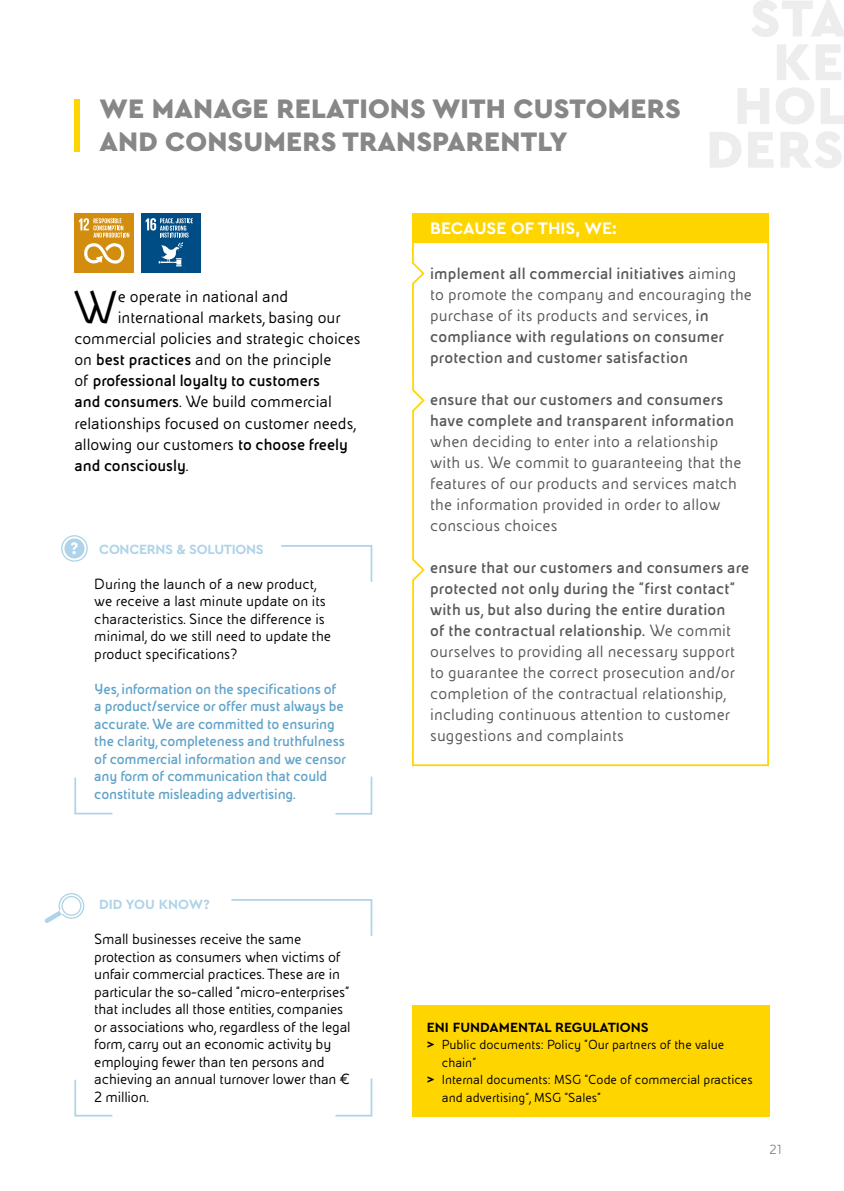
<style>
.page{position:relative;width:844px;height:1191px;background:#fff}
.page>*{position:absolute;margin:0;border:0;box-sizing:border-box;transform-origin:0 0}
.t1{font:49.18px "Eni Exp";color:#000}
.t2{font:900 28px/33.2px "Cera PRO";letter-spacing:.005em;color:#878787}
.t3{font:17.5px/21px "Eni Exp";letter-spacing:.01em;color:#575756}
.t4{font:700 17.5px/21px "Eni Exp";letter-spacing:.01em;color:#575756}
.t5{font:17.5px "Eni Exp";color:#000}
.t6{font:700 17.5px "Eni Exp";color:#000}
.t7{font:700 17.5px "Cera PRO";color:#fff}
.t8{font:15.75px/17.5px "Eni Exp";letter-spacing:-.01em;color:#000}
.t9{font:700 15.75px/17.5px "Eni Exp";letter-spacing:-.01em;color:#61a3c9}
.t10{font:14px "Eni Exp";color:#000}
.t11{font:700 14px "Cera PRO";color:#000}
.t12{font:700 14px "Cera PRO";letter-spacing:-.02em;color:#afd3e8}
.t13{font:700 14px "Cera PRO";color:#afd3e8}
.t14{font:300 14px "Eni Exp";color:#575756}
.s1{font-weight:700}
.s2{font-weight:400}
.s3{font-family:"Cera PRO";font-weight:700}
</style>
<div class="page">
<div style="left:74px;top:99px;width:6px;height:53px;background:#ffd500"></div>
<div style="left:74px;top:213px;width:60px;height:60px;background:#d28d0e"></div>
<svg style="left:79px;top:218px;width:50px;height:46px"></svg>
<div style="left:141px;top:213px;width:59px;height:60px;background:#004c84"></div>
<svg style="left:146px;top:218px;width:47px;height:48px"></svg>
<svg style="left:412px;top:243px;width:356px;height:523px"></svg>
<div style="left:412px;top:214px;width:356px;height:29px;background:#ffd500"></div>
<svg style="left:44px;top:893px;width:40px;height:30px"></svg>
<div style="left:412px;top:1005px;width:357px;height:111px;background:#ffd500"></div>
<svg style="left:231px;top:899px;width:142px;height:37px"></svg>
<svg style="left:335px;top:1078px;width:38px;height:39px"></svg>
<div style="left:64px;top:538px;width:20px;height:20px;background:#afd3e8;border-radius:50%"></div>
<div style="left:61px;top:535px;width:27px;height:27px;border:1px solid #afd3e8;border-radius:50%"></div>
<svg style="left:281px;top:545px;width:92px;height:37px"></svg>
<svg style="left:335px;top:776px;width:38px;height:39px"></svg>
<svg style="left:74px;top:777px;width:39px;height:38px"></svg>
<svg style="left:74px;top:1079px;width:39px;height:38px"></svg>
<h2 class="t2" style="left:99px;top:91px;width:582px">WE MANAGE RELATIONS WITH CUSTOMERS<br>AND CONSUMERS TRANSPARENTLY</h2>
<h1 class="t1" style="left:73px;top:283px;width:46px">W</h1>
<p class="t5" style="left:118px;top:288px;width:172px">e operate in national and</p>
<p class="t5" style="left:118px;top:309px;width:224px">international markets, basing our</p>
<p class="t5" style="left:74px;top:330px;width:288px">commercial policies and strategic choices</p>
<p class="t5" style="left:74px;top:351px;width:258px">on <span class="s1">best practices</span> and on the principle</p>
<p class="t6" style="left:74px;top:372px;width:247px"><span class="s2">of</span> professional loyalty to customers</p>
<p class="t5" style="left:74px;top:393px;width:259px"><span class="s1">and consumers</span>. We build commercial</p>
<p class="t5" style="left:74px;top:414px;width:283px">relationships focused on customer needs,</p>
<p class="t5" style="left:74px;top:435px;width:275px">allowing our customers <span class="s1">to choose freely</span></p>
<p class="t6" style="left:74px;top:456px;width:115px">and consciously<span class="s2">.</span></p>
<p class="t7" style="left:70px;top:536px;width:9px">?</p>
<p class="t12" style="left:99px;top:540px;width:166px">CONCERNS &amp; SOLUTIONS</p>
<p class="t8" style="left:94px;top:575px;width:238px">During the launch of a new product, we receive a last minute update on its characteristics. Since the difference is minimal, do we still need to update the product specifications?</p>
<p class="t9" style="left:94px;top:680px;width:253px">Yes, information on the specifications of a product/service or offer must always be accurate. We are committed to ensuring the clarity, completeness and truthfulness of commercial information and we censor any form of communication that could constitute misleading advertising.</p>
<p class="t7" style="left:430px;top:217px;width:188px">BECAUSE OF THIS, WE:</p>
<p class="t4" style="left:430px;top:263px;width:323px">implement all commercial initiatives <span class="s2">aiming to promote the company and encouraging the purchase of its products and services,</span> in compliance with regulations on consumer protection and customer satisfaction</p>
<p class="t4" style="left:430px;top:389px;width:305px">ensure that our customers and consumers have complete and transparent information</p>
<p class="t3" style="left:430px;top:431px;width:312px">when deciding to enter into a relationship with us. We commit to guaranteeing that the features of our products and services match the information provided in order to allow conscious choices</p>
<p class="t3" style="left:430px;top:557px;width:321px"><span class="s1">ensure that our customers and consumers are protected not only during the "first contact" with us, but also during the entire duration<br>of the contractual relationship.</span> We commit ourselves to providing all necessary support to guarantee the correct prosecution and/or completion of the contractual relationship, including continuous attention to customer suggestions and complaints</p>
<p class="t13" style="left:99px;top:895px;width:112px">DID YOU KNOW?</p>
<p class="t8" style="left:94px;top:931px;width:258px">Small businesses receive the same protection as consumers when victims of unfair commercial practices. These are in particular the so-called "micro-enterprises” that includes all those entities, companies or associations who, regardless of the legal form, carry out an economic activity by employing fewer than ten persons and achieving an annual turnover lower than € 2 million.</p>
<p class="t11" style="left:427px;top:1017px;width:223px">ENI FUNDAMENTAL REGULATIONS</p>
<p class="t10" style="left:427px;top:1037px;width:299px"><span class="s3">&gt;</span> Public documents: Policy "Our partners of the value</p>
<p class="t10" style="left:441px;top:1055px;width:36px">chain"</p>
<p class="t10" style="left:427px;top:1072px;width:327px"><span class="s3">&gt;</span> Internal documents: MSG "Code of commercial practices</p>
<p class="t10" style="left:441px;top:1090px;width:161px">and advertising", MSG "Sales"</p>
<p class="t14" style="left:769px;top:1142px;width:14px">21</p>
</div>
